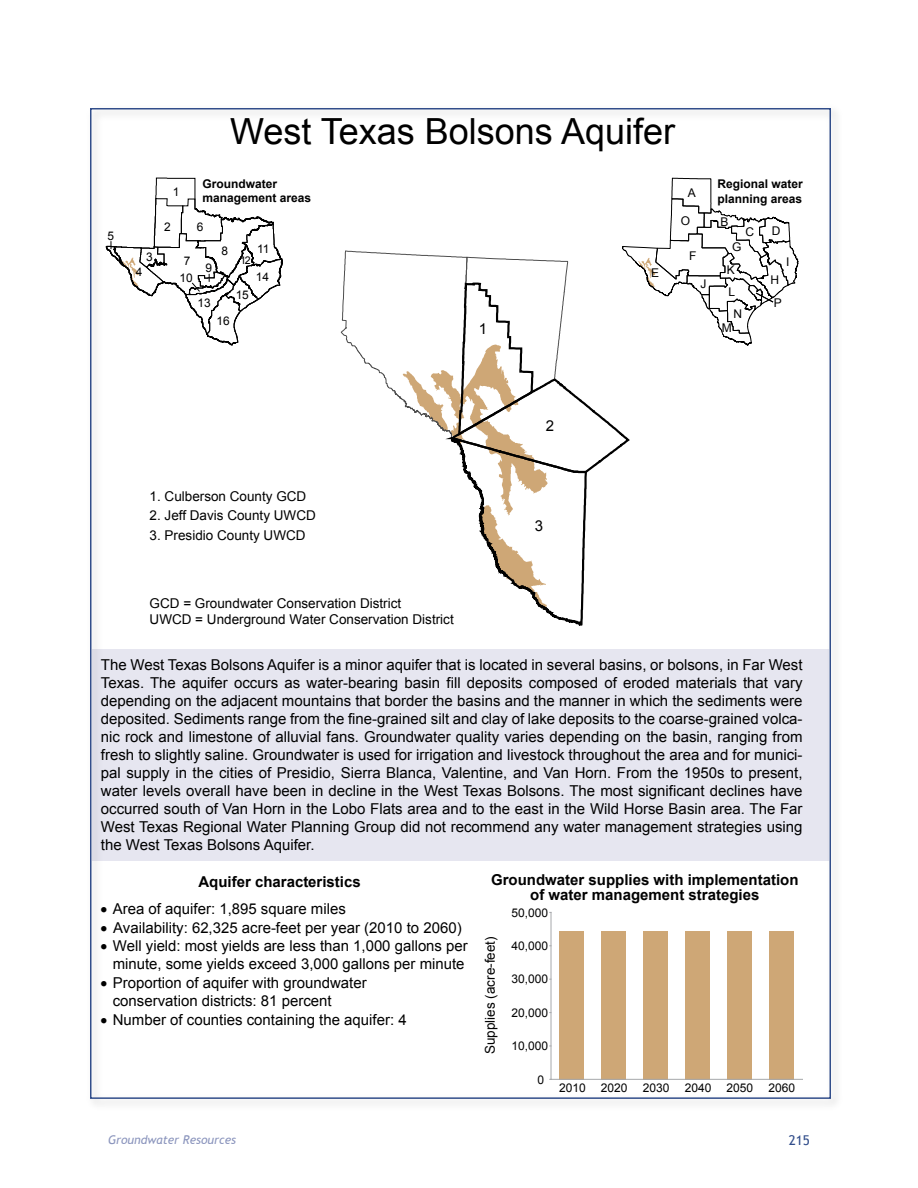
<style>
.page{position:relative;width:918px;height:1188px;background:#fff}
.page>*{position:absolute;margin:0;border:0;box-sizing:border-box;transform-origin:0 0}
.t1{font:36px "Arial";color:#000}
.t2{font:15px/18px "Arial";color:#000;text-align:center}
.t3{font:700 15px/15px "Arial";color:#020202;text-align:center}
.t4{font:700 15px "Arial";color:#000}
.t5{font:13.5px/16.2px "Arial";color:#000}
.t6{font:13.5px "Arial";color:#020202}
.t7{font:13.5px "Trebuchet MS";color:#324e8b}
.t8{font:12px "Arial";color:#020202}
.t9{font:700 12px/14.4px "Arial";color:#000}
.t10{font:italic 12px "Trebuchet MS";color:#8b95bd}
.t11{font:12px "Arial";color:#000}
.t12{font:11.85px "Arial";letter-spacing:-.01em;color:#000}
.t13{font:10.65px "Arial";color:#000}
</style>
<div class="page">
<div style="left:85px;top:103px;width:760px;height:1010px;background:#000;opacity:.3"></div>
<svg style="left:105px;top:177px;width:178px;height:168px"></svg>
<svg style="left:340px;top:177px;width:459px;height:450px"></svg>
<div style="left:560px;top:931px;width:24px;height:148px;background:#cea776"></div>
<div style="left:602px;top:931px;width:24px;height:148px;background:#cea776"></div>
<div style="left:644px;top:931px;width:24px;height:148px;background:#cea776"></div>
<div style="left:686px;top:931px;width:24px;height:148px;background:#cea776"></div>
<div style="left:727px;top:931px;width:25px;height:148px;background:#cea776"></div>
<div style="left:769px;top:931px;width:25px;height:148px;background:#cea776"></div>
<hr style="left:551px;top:1079px;width:251px;height:1px;background:#a6a8ab">
<hr style="left:551px;top:912px;width:1px;height:167px;background:#a6a8ab">
<p class="t12" style="left:108px;top:228px;width:8px">5</p>
<p class="t12" style="left:146px;top:250px;width:8px">3</p>
<p class="t12" style="left:136px;top:264px;width:8px">4</p>
<p class="t1" style="left:230px;top:108px;width:446px">West Texas Bolsons Aquifer</p>
<p class="t12" style="left:173px;top:184px;width:8px">1</p>
<p class="t9" style="left:202px;top:177px;width:110px">Groundwater management areas</p>
<p class="t12" style="left:164px;top:219px;width:8px">2</p>
<p class="t12" style="left:197px;top:219px;width:8px">6</p>
<p class="t11" style="left:688px;top:185px;width:10px">A</p>
<p class="t11" style="left:681px;top:213px;width:11px">O</p>
<p class="t9" style="left:717px;top:177px;width:87px">Regional water planning areas</p>
<p class="t11" style="left:720px;top:214px;width:10px">B</p>
<p class="t11" style="left:745px;top:224px;width:10px">C</p>
<p class="t11" style="left:772px;top:223px;width:10px">D</p>
<p class="t12" style="left:184px;top:253px;width:8px">7</p>
<p class="t12" style="left:180px;top:271px;width:15px">10</p>
<p class="t12" style="left:206px;top:260px;width:8px">9</p>
<p class="t12" style="left:198px;top:295px;width:15px">13</p>
<p class="t12" style="left:221px;top:243px;width:8px">8</p>
<p class="t12" style="left:257px;top:241px;width:14px">11</p>
<p class="t12" style="left:256px;top:269px;width:15px">14</p>
<p class="t13" style="left:240px;top:254px;width:12px">12</p>
<p class="t12" style="left:236px;top:287px;width:15px">15</p>
<p class="t12" style="left:217px;top:313px;width:15px">16</p>
<p class="t2" style="left:479px;top:320px;width:10px">1</p>
<p class="t11" style="left:651px;top:265px;width:10px">E</p>
<p class="t11" style="left:732px;top:239px;width:11px">G</p>
<p class="t11" style="left:729px;top:284px;width:8px">L</p>
<p class="t11" style="left:689px;top:248px;width:9px">F</p>
<p class="t11" style="left:786px;top:254px;width:5px">I</p>
<p class="t11" style="left:727px;top:262px;width:10px">K</p>
<p class="t11" style="left:734px;top:306px;width:10px">N</p>
<p class="t11" style="left:701px;top:276px;width:8px">J</p>
<p class="t11" style="left:771px;top:272px;width:10px">H</p>
<p class="t11" style="left:774px;top:295px;width:10px">P</p>
<p class="t11" style="left:722px;top:320px;width:11px">M</p>
<p class="t5" style="left:150px;top:488px;width:158px">1. Culberson County GCD</p>
<p class="t5" style="left:150px;top:507px;width:168px">2. Jeff Davis County UWCD</p>
<p class="t5" style="left:150px;top:527px;width:158px">3. Presidio County UWCD</p>
<p class="t5" style="left:150px;top:595px;width:306px">GCD = Groundwater Conservation District<br>UWCD = Underground Water Conservation District</p>
<p class="t2" style="left:546px;top:417px;width:10px">2</p>
<p class="t2" style="left:535px;top:517px;width:10px">3</p>
<p class="t2" style="left:101px;top:656px;width:703px;text-align:justify">The West Texas Bolsons Aquifer is a minor aquifer that is located in several basins, or bolsons, in Far West Texas. The aquifer occurs as water-bearing basin fill deposits composed of eroded materials that vary depending on the adjacent mountains that border the basins and the manner in which the sediments were deposited. Sediments range from the fine-grained silt and clay of lake deposits to the coarse-grained volca&shy;nic rock and limestone of alluvial fans. Groundwater quality varies depending on the basin, ranging from fresh to slightly saline. Groundwater is used for irrigation and livestock throughout the area and for munici&shy;pal supply in the cities of Presidio, Sierra Blanca, Valentine, and Van Horn. From the 1950s to present, water levels overall have been in decline in the West Texas Bolsons. The most significant declines have occurred south of Van Horn in the Lobo Flats area and to the east in the Wild Horse Basin area. The Far West Texas Regional Water Planning Group did not recommend any water management strategies using the West Texas Bolsons Aquifer.</p>
<p class="t4" style="left:199px;top:872px;width:164px">Aquifer characteristics</p>
<p class="t2" style="left:101px;top:900px;width:247px">• Area of aquifer: 1,895 square miles</p>
<p class="t2" style="left:101px;top:919px;width:363px">• Availability: 62,325 acre-feet per year (2010 to 2060)</p>
<p class="t2" style="left:101px;top:937px;width:369px">• Well yield: most yields are less than 1,000 gallons per minute, some yields exceed 3,000 gallons per minute</p>
<p class="t2" style="left:113px;top:992px;width:220px">conservation districts: 81 percent</p>
<p class="t2" style="left:101px;top:1011px;width:308px">• Number of counties containing the aquifer: 4</p>
<p class="t2" style="left:101px;top:974px;width:268px">• Proportion of aquifer with groundwater</p>
<p class="t3" style="left:491px;top:872px;width:309px">Groundwater supplies with implementation of water management strategies</p>
<p class="t6" style="left:481px;top:1054px;width:119px;rotate:-90deg">Supplies (acre-feet)</p>
<p class="t8" style="left:512px;top:905px;width:38px">50,000</p>
<p class="t8" style="left:512px;top:938px;width:38px">40,000</p>
<p class="t8" style="left:512px;top:971px;width:38px">30,000</p>
<p class="t8" style="left:512px;top:1005px;width:38px">20,000</p>
<p class="t8" style="left:512px;top:1038px;width:38px">10,000</p>
<p class="t8" style="left:537px;top:1072px;width:8px">0</p>
<p class="t8" style="left:559px;top:1079px;width:28px">2010</p>
<p class="t8" style="left:601px;top:1079px;width:28px">2020</p>
<p class="t8" style="left:643px;top:1079px;width:28px">2030</p>
<p class="t8" style="left:685px;top:1079px;width:28px">2040</p>
<p class="t8" style="left:727px;top:1079px;width:28px">2050</p>
<p class="t8" style="left:769px;top:1079px;width:28px">2060</p>
<p class="t10" style="left:108px;top:1133px;width:130px">Groundwater Resources</p>
<p class="t7" style="left:789px;top:1133px;width:23px">215</p>
</div>
